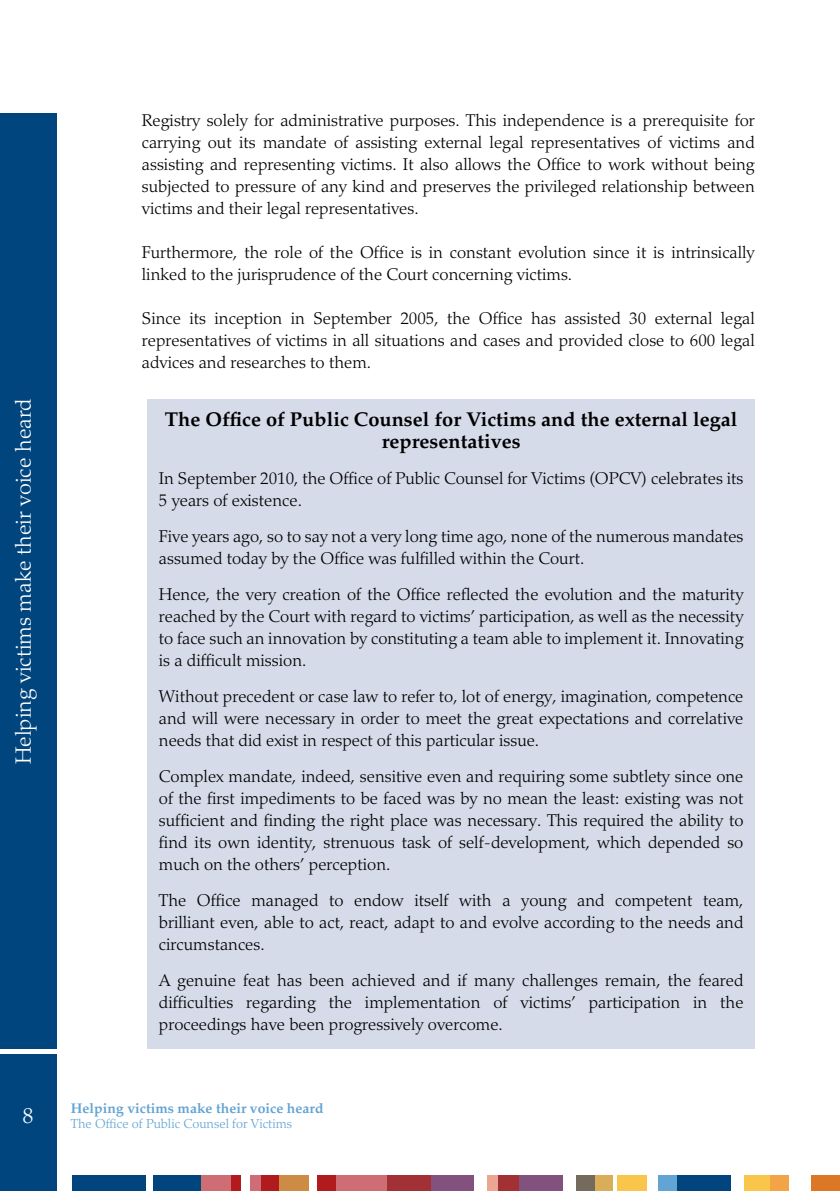
<style>
.page{position:relative;width:840px;height:1191px;background:#fff}
.page>*{position:absolute;margin:0;border:0;box-sizing:border-box;transform-origin:0 0}
.t1{font:300 22px "Palatino";color:#fff}
.t2{font:20px/22px "Palatino Bold Os F";color:#000;text-align:center}
.t3{font:300 17px/22px "Palatino";color:#000;text-align:justify}
.t4{font:14px "Palatino Bold Os F";color:#62a4d3}
.t5{font:300 13px "Palatino";color:#62a4d3}
</style>
<div class="page">
<div style="left:0;top:1054px;width:57px;height:137px;background:#00457d"></div>
<div style="left:0;top:113px;width:57px;height:936px;background:#00457d"></div>
<svg style="left:839px;top:1175px;width:1px;height:16px"></svg>
<div style="left:810px;top:1175px;width:29px;height:16px;background:#dc7726"></div>
<div style="left:769px;top:1175px;width:18px;height:16px;background:#f3a446"></div>
<div style="left:744px;top:1175px;width:25px;height:16px;background:#f9c54a"></div>
<div style="left:676px;top:1175px;width:54px;height:16px;background:#00457d"></div>
<div style="left:658px;top:1175px;width:18px;height:16px;background:#62a4d3"></div>
<div style="left:617px;top:1175px;width:29px;height:16px;background:#f9c54a"></div>
<div style="left:593px;top:1175px;width:19px;height:16px;background:#daad59"></div>
<div style="left:575px;top:1175px;width:18px;height:16px;background:#756b5c"></div>
<div style="left:497px;top:1175px;width:22px;height:16px;background:#a13134"></div>
<div style="left:486px;top:1175px;width:11px;height:16px;background:#eaa693"></div>
<div style="left:519px;top:1175px;width:44px;height:16px;background:#83517e"></div>
<div style="left:430px;top:1175px;width:44px;height:16px;background:#83517e"></div>
<div style="left:386px;top:1175px;width:44px;height:16px;background:#a13134"></div>
<div style="left:335px;top:1175px;width:51px;height:16px;background:#cf6d74"></div>
<div style="left:317px;top:1175px;width:18px;height:16px;background:#b11b1e"></div>
<div style="left:261px;top:1175px;width:18px;height:16px;background:#b11b1e"></div>
<div style="left:250px;top:1175px;width:11px;height:16px;background:#cf6d74"></div>
<div style="left:279px;top:1175px;width:29px;height:16px;background:#ce8b44"></div>
<div style="left:230px;top:1175px;width:11px;height:16px;background:#b11b1e"></div>
<div style="left:201px;top:1175px;width:29px;height:16px;background:#cf6d74"></div>
<div style="left:154px;top:1175px;width:47px;height:16px;background:#00457d"></div>
<div style="left:72px;top:1175px;width:73px;height:16px;background:#00457d"></div>
<div style="left:147px;top:399px;width:607px;height:650px;background:#d5dbe9"></div>
<p class="t1" style="left:10px;top:764px;width:367px;rotate:-90deg">Helping victims make their voice heard</p>
<p class="t1" style="left:22px;top:1102px;width:12px">8</p>
<p class="t3" style="left:142px;top:109px;width:614px">Registry solely for administrative purposes. This independence is a prerequisite for carrying out its mandate of assisting external legal representatives of victims and assisting and representing victims. It also allows the Office to work without being subjected to pressure of any kind and preserves the privileged relationship between victims and their legal representatives.</p>
<p class="t3" style="left:142px;top:241px;width:614px">Furthermore, the role of the Office is in constant evolution since it is intrinsically linked to the jurisprudence of the Court concerning victims.</p>
<p class="t3" style="left:142px;top:307px;width:614px">Since its inception in September 2005, the Office has assisted 30 external legal representatives of victims in all situations and cases and provided close to 600 legal advices and researches to them.</p>
<p class="t2" style="left:165px;top:408px;width:574px">The Office of Public Counsel for Victims and the external legal representatives</p>
<p class="t3" style="left:159px;top:467px;width:585px">In September 2010, the Office of Public Counsel for Victims (OPCV) celebrates its<br>5 years of existence.</p>
<p class="t3" style="left:159px;top:525px;width:585px">Five years ago, so to say not a very long time ago, none of the numerous mandates assumed today by the Office was fulfilled within the Court.</p>
<p class="t3" style="left:159px;top:583px;width:585px">Hence, the very creation of the Office reflected the evolution and the maturity reached by the Court with regard to victims’ participation, as well as the necessity to face such an innovation by constituting a team able to implement it. Innovating is a difficult mission.</p>
<p class="t3" style="left:159px;top:685px;width:585px">Without precedent or case law to refer to, lot of energy, imagination, competence and will were necessary in order to meet the great expectations and correlative needs that did exist in respect of this particular issue.</p>
<p class="t3" style="left:159px;top:765px;width:585px">Complex mandate, indeed, sensitive even and requiring some subtlety since one of the first impediments to be faced was by no mean the least: existing was not sufficient and finding the right place was necessary. This required the ability to find its own identity, strenuous task of self-development, which depended so much on the others’ perception.</p>
<p class="t3" style="left:159px;top:889px;width:585px">The Office managed to endow itself with a young and competent team, brilliant even, able to act, react, adapt to and evolve according to the needs and circumstances.</p>
<p class="t3" style="left:159px;top:969px;width:585px">A genuine feat has been achieved and if many challenges remain, the feared difficulties regarding the implementation of victims’ participation in the proceedings have been progressively overcome.</p>
<p class="t4" style="left:71px;top:1099px;width:254px">Helping victims make their voice heard</p>
<p class="t5" style="left:71px;top:1116px;width:222px">The Office of Public Counsel for Victims</p>
</div>
